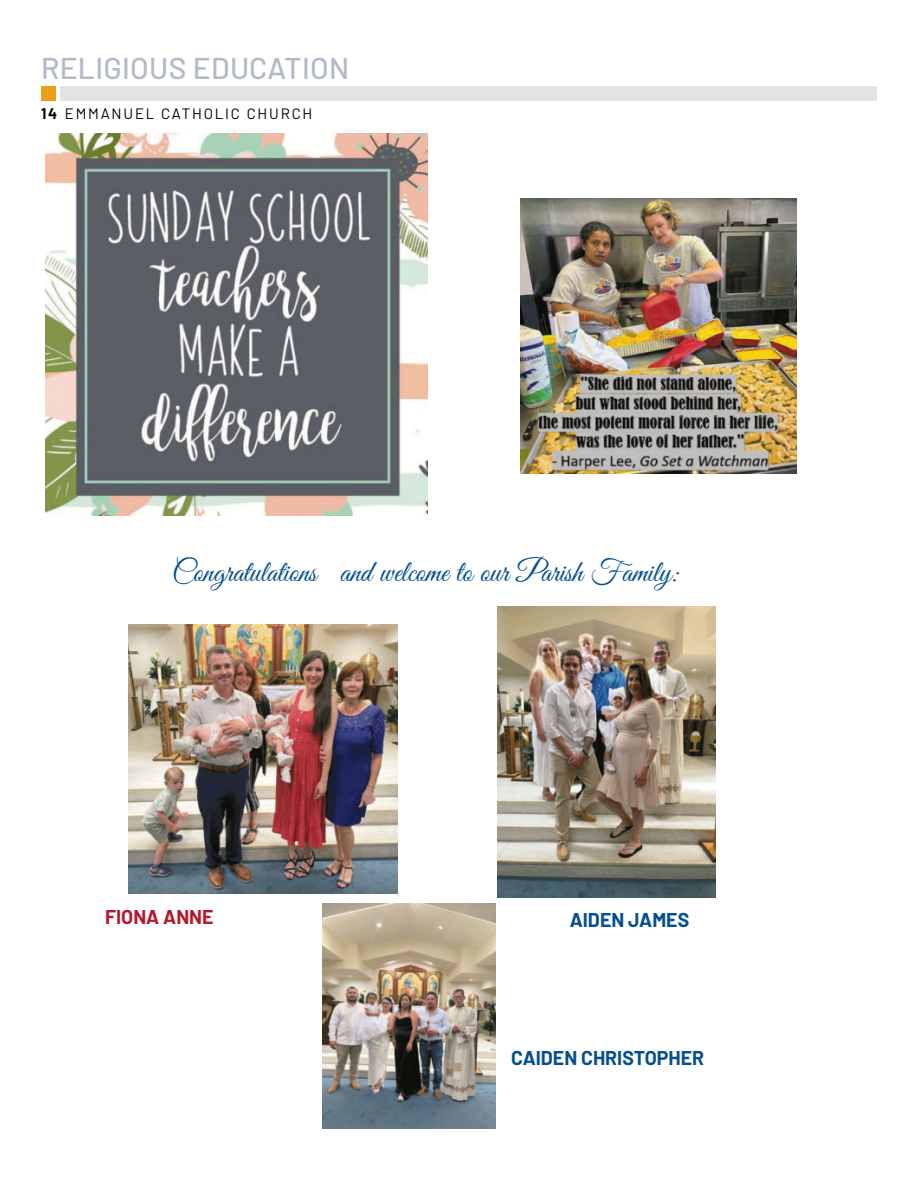
<style>
.page{position:relative;width:918px;height:1188px;background:#fff}
.page>*{position:absolute;margin:0;border:0;box-sizing:border-box;transform-origin:0 0}
.Main_Body_Text{font:30px "Great Vibes";color:#034f8f}
.Page_Header_Even{font:500 30px "Barlow";letter-spacing:.01em;color:#b4b9c7}
.Main_Body_Text-2{font:700 19.5px "Barlow";color:#034f8f}
.Main_Body_Text-3{font:700 19.5px "Barlow";color:#b41931}
.Page_Subhead_Even{font:15px "Barlow";letter-spacing:.12em;color:#000}
.Page_Number_Even{font:700 15px "Barlow";color:#000}
</style>
<div class="page">
<div style="left:60px;top:86px;width:817px;height:14px;background:#e3e3e3"></div>
<div style="left:41px;top:86px;width:14px;height:14px;background:#ed9f1c"></div>
<img style="left:129px;top:625px;width:268px;height:268px">
<img style="left:521px;top:199px;width:275px;height:275px">
<img style="left:498px;top:607px;width:218px;height:291px">
<img style="left:45px;top:134px;width:382px;height:382px">
<img style="left:322px;top:903px;width:174px;height:226px">
<p class="Page_Header_Even" style="left:41px;top:46px;width:310px">RELIGIOUS EDUCATION</p>
<p class="Page_Number_Even" style="left:41px;top:103px;width:18px">14</p>
<p class="Page_Subhead_Even" style="left:65px;top:103px;width:249px">EMMANUEL CATHOLIC CHURCH</p>
<p class="Main_Body_Text" style="left:172px;top:553px;width:509px">Congratulations and welcome to our Parish Family:</p>
<p class="Main_Body_Text-3" style="left:105px;top:902px;width:110px">FIONA ANNE</p>
<p class="Main_Body_Text-2" style="left:570px;top:906px;width:121px">AIDEN JAMES</p>
<p class="Main_Body_Text-2" style="left:511px;top:1043px;width:194px">CAIDEN CHRISTOPHER</p>
</div>
